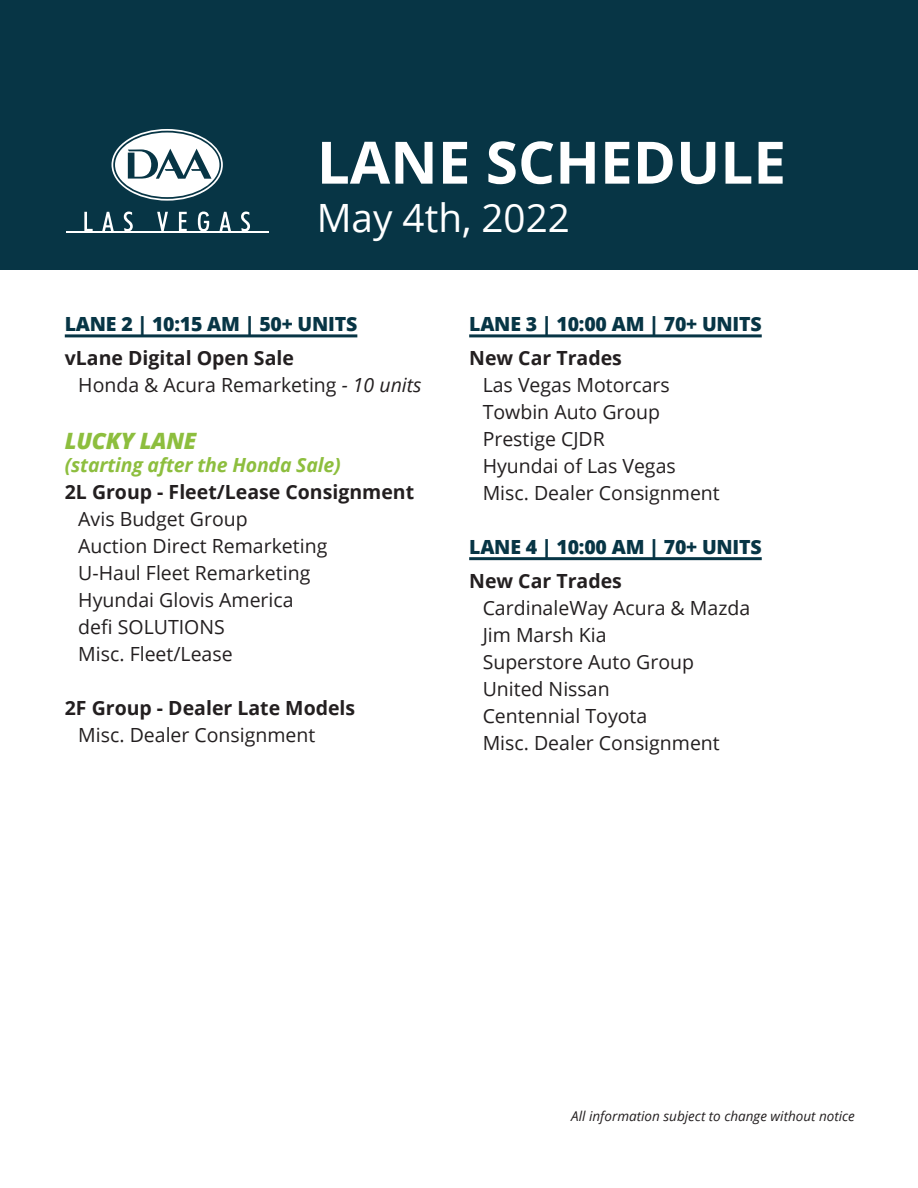
<style>
.page{position:relative;width:918px;height:1188px;background:#fff}
.page>*{position:absolute;margin:0;border:0;box-sizing:border-box;transform-origin:0 0}
.t1{font:700 58.5px "Open Sans";color:#fff}
.t2{font:39px "Open Sans";color:#fff}
.t3{font:italic 800 22.5px "Open Sans";letter-spacing:-.01em;color:#8dbe3e}
.t4{font:19.5px "Open Sans";color:#231f20}
.t5{font:700 19.5px "Open Sans";color:#231f20}
.t6{font:800 19.5px "Open Sans";letter-spacing:-.01em;color:#073545}
.t7{font:italic 700 19.5px "Open Sans";letter-spacing:-.01em;color:#8dbe3e}
.t8{font:italic 13.5px "Open Sans";color:#231f20}
.s1{font-style:italic}
</style>
<div class="page">
<hr style="left:65px;top:334px;width:292px;height:3px;background:#073545">
<hr style="left:469px;top:334px;width:293px;height:3px;background:#073545">
<hr style="left:469px;top:557px;width:293px;height:3px;background:#073545">
<div style="left:0;top:0;width:918px;height:270px;background:#073545"></div>
<hr style="left:66px;top:231px;width:203px;height:1px;background:#fff">
<svg style="left:84px;top:212px;width:9px;height:19px"></svg>
<svg style="left:102px;top:212px;width:12px;height:19px"></svg>
<svg style="left:124px;top:212px;width:9px;height:19px"></svg>
<svg style="left:157px;top:212px;width:11px;height:19px"></svg>
<svg style="left:179px;top:212px;width:8px;height:19px"></svg>
<svg style="left:198px;top:212px;width:11px;height:19px"></svg>
<svg style="left:219px;top:212px;width:12px;height:19px"></svg>
<svg style="left:241px;top:212px;width:9px;height:19px"></svg>
<svg style="left:112px;top:129px;width:111px;height:72px"></svg>
<p class="t1" style="left:317px;top:121px;width:471px">LANE SCHEDULE</p>
<p class="t2" style="left:317px;top:191px;width:255px">May 4th, 2022</p>
<p class="t6" style="left:65px;top:310px;width:294px">LANE 2 | 10:15 AM | 50+ UNITS</p>
<p class="t5" style="left:65px;top:344px;width:231px">vLane Digital Open Sale</p>
<p class="t4" style="left:78px;top:372px;width:345px">Honda &amp; Acura Remarketing <span class="s1">- 10 units</span></p>
<p class="t3" style="left:65px;top:424px;width:133px">LUCKY LANE</p>
<p class="t7" style="left:65px;top:451px;width:277px">(starting after the Honda Sale)</p>
<p class="t5" style="left:65px;top:478px;width:351px">2L Group - Fleet/Lease Consignment</p>
<p class="t4" style="left:78px;top:505px;width:171px">Avis Budget Group</p>
<p class="t4" style="left:78px;top:532px;width:251px">Auction Direct Remarketing</p>
<p class="t4" style="left:78px;top:559px;width:234px">U-Haul Fleet Remarketing</p>
<p class="t4" style="left:78px;top:586px;width:217px">Hyundai Glovis America</p>
<p class="t4" style="left:78px;top:613px;width:148px">defi SOLUTIONS</p>
<p class="t4" style="left:78px;top:640px;width:156px">Misc. Fleet/Lease</p>
<p class="t5" style="left:65px;top:694px;width:292px">2F Group - Dealer Late Models</p>
<p class="t4" style="left:78px;top:721px;width:239px">Misc. Dealer Consignment</p>
<p class="t6" style="left:469px;top:310px;width:294px">LANE 3 | 10:00 AM | 70+ UNITS</p>
<p class="t5" style="left:469px;top:344px;width:154px">New Car Trades</p>
<p class="t4" style="left:483px;top:372px;width:189px">Las Vegas Motorcars</p>
<p class="t4" style="left:483px;top:399px;width:179px">Towbin Auto Group</p>
<p class="t4" style="left:483px;top:426px;width:124px">Prestige CJDR</p>
<p class="t4" style="left:483px;top:453px;width:195px">Hyundai of Las Vegas</p>
<p class="t4" style="left:483px;top:480px;width:239px">Misc. Dealer Consignment</p>
<p class="t6" style="left:469px;top:532px;width:294px">LANE 4 | 10:00 AM | 70+ UNITS</p>
<p class="t5" style="left:469px;top:567px;width:154px">New Car Trades</p>
<p class="t4" style="left:483px;top:594px;width:269px">CardinaleWay Acura &amp; Mazda</p>
<p class="t4" style="left:483px;top:621px;width:125px">Jim Marsh Kia</p>
<p class="t4" style="left:483px;top:648px;width:213px">Superstore Auto Group</p>
<p class="t4" style="left:483px;top:675px;width:129px">United Nissan</p>
<p class="t4" style="left:483px;top:702px;width:166px">Centennial Toyota</p>
<p class="t4" style="left:483px;top:729px;width:239px">Misc. Dealer Consignment</p>
<p class="t8" style="left:571px;top:1106px;width:285px">All information subject to change without notice</p>
</div>
